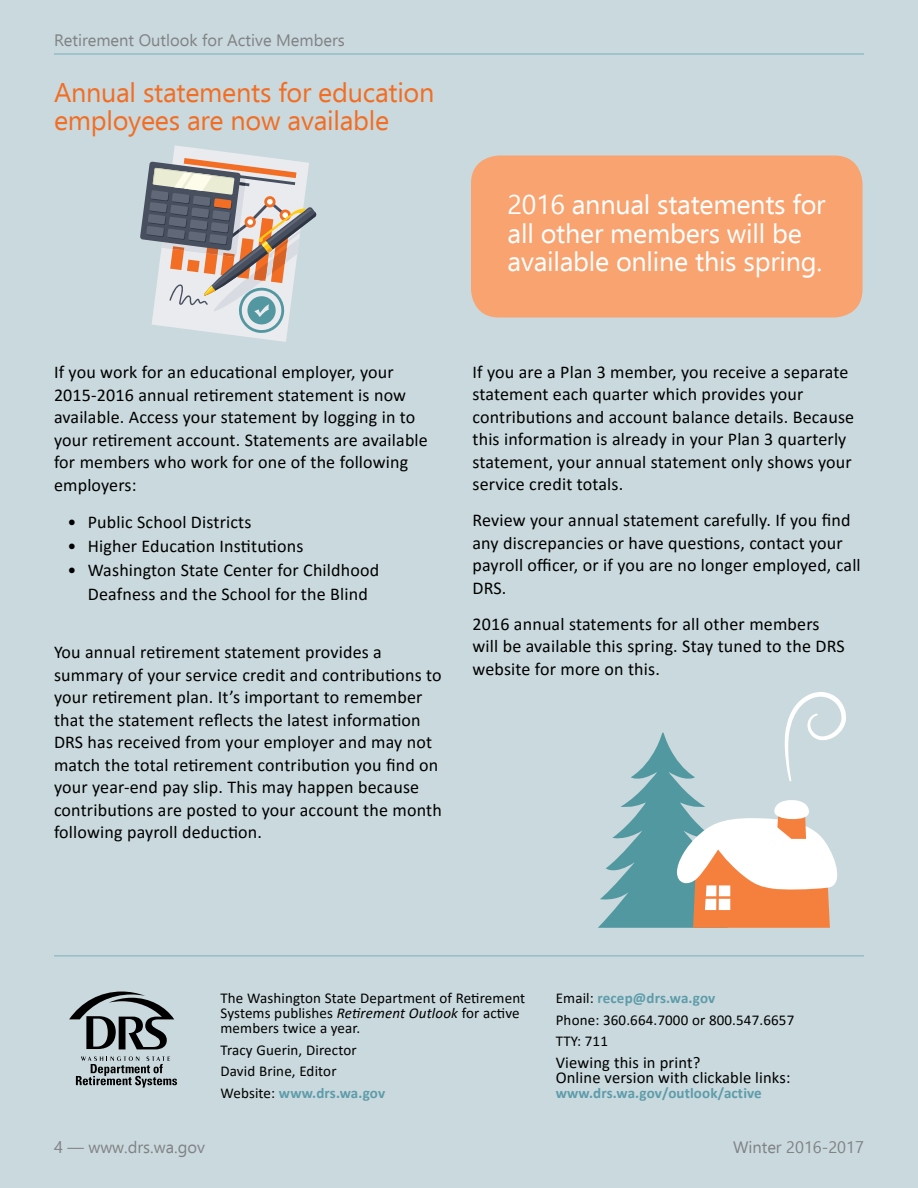
<style>
.page{position:relative;width:918px;height:1188px;background:#c9d9dd}
.page>*{position:absolute;margin:0;border:0;box-sizing:border-box;transform-origin:0 0}
.t1{font:27px/28.5px "Ebrima";letter-spacing:-.01em;color:#fff}
.t2{font:27px/28.5px "Ebrima";letter-spacing:-.01em;color:#f36d23}
.t3{font:18px/22.5px "Calibri";letter-spacing:.01em;color:#000}
.t4{font:16.5px "Ebrima";color:#808285}
.t5{font:16.5px/15px "Calibri";letter-spacing:.01em;color:#000}
.t6{font:15px/21.8px "Calibri";letter-spacing:.01em;color:#000}
.t7{font:700 15px "Calibri";letter-spacing:.01em;color:#5e9caa}
.s1{font-style:italic}
.s2{font-weight:700;color:#5e9caa}
</style>
<div class="page">
<svg style="left:598px;top:692px;width:248px;height:236px"></svg>
<svg style="left:140px;top:145px;width:177px;height:197px"></svg>
<hr style="left:54px;top:54px;width:810px;height:1px;background:#78b1bd">
<div style="left:471px;top:156px;width:391px;height:162px;background:#f9a370;border-radius:28px"></div>
<svg style="left:69px;top:992px;width:105px;height:57px"></svg>
<svg style="left:76px;top:1056px;width:101px;height:32px"></svg>
<hr style="left:54px;top:956px;width:810px;height:1px;background:#78b1bd">
<p class="t4" style="left:54px;top:28px;width:292px">Retirement Outlook for Active Members</p>
<h1 class="t2" style="left:54px;top:77px;width:382px">Annual statements for education employees are now available</h1>
<h1 class="t1" style="left:508px;top:190px;width:320px">2016 annual statements for all other members will be available online this spring.</h1>
<p class="t3" style="left:54px;top:360px;width:375px">If you work for an educational employer, your 2015-2016 annual retirement statement is now available. Access your statement by logging in to your retirement account. Statements are available for members who work for one of the following employers:</p>
<p class="t3" style="left:68px;top:510px;width:185px">• Public School Districts</p>
<p class="t3" style="left:68px;top:534px;width:238px">• Higher Education Institutions</p>
<p class="t3" style="left:68px;top:558px;width:313px;line-height:24px;text-align:center">• Washington State Center for Childhood<br>Deafness and the School for the Blind</p>
<p class="t3" style="left:54px;top:641px;width:389px">You annual retirement statement provides a summary of your service credit and contributions to your retirement plan. It’s important to remember that the statement reflects the latest information DRS has received from your employer and may not match the total retirement contribution you find on your year-end pay slip. This may happen because contributions are posted to your account the month following payroll deduction.</p>
<p class="t3" style="left:472px;top:360px;width:383px">If you are a Plan 3 member, you receive a separate statement each quarter which provides your contributions and account balance details. Because this information is already in your Plan 3 quarterly statement, your annual statement only shows your service credit totals.</p>
<p class="t3" style="left:472px;top:509px;width:390px">Review your annual statement carefully. If you find any discrepancies or have questions, contact your payroll officer, or if you are no longer employed, call DRS.</p>
<p class="t3" style="left:472px;top:612px;width:374px">2016 annual statements for all other members will be available this spring. Stay tuned to the DRS website for more on this.</p>
<p class="t6" style="left:220px;top:990px;width:306px;line-height:15px">The Washington State Department of Retirement<br>Systems publishes <span class="s1">Retirement Outlook</span> for active members twice a year.</p>
<p class="t6" style="left:220px;top:1038px;width:166px">Tracy Guerin, Director<br>David Brine, Editor<br>Website: <span class="s2">www.drs.wa.gov</span></p>
<p class="t4" style="left:54px;top:1136px;width:153px">4 — www.drs.wa.gov</p>
<p class="t6" style="left:556px;top:987px;width:240px">Email: <span class="s2">recep@drs.wa.gov<br></span>Phone: 360.664.7000 or 800.547.6657<br>TTY: 711</p>
<p class="t5" style="left:556px;top:1055px;width:236px">Viewing this in print?<br>Online version with clickable links:</p>
<p class="t7" style="left:556px;top:1082px;width:208px">www.drs.wa.gov/outlook/active</p>
<p class="t4" style="left:733px;top:1136px;width:132px">Winter 2016-2017</p>
</div>
